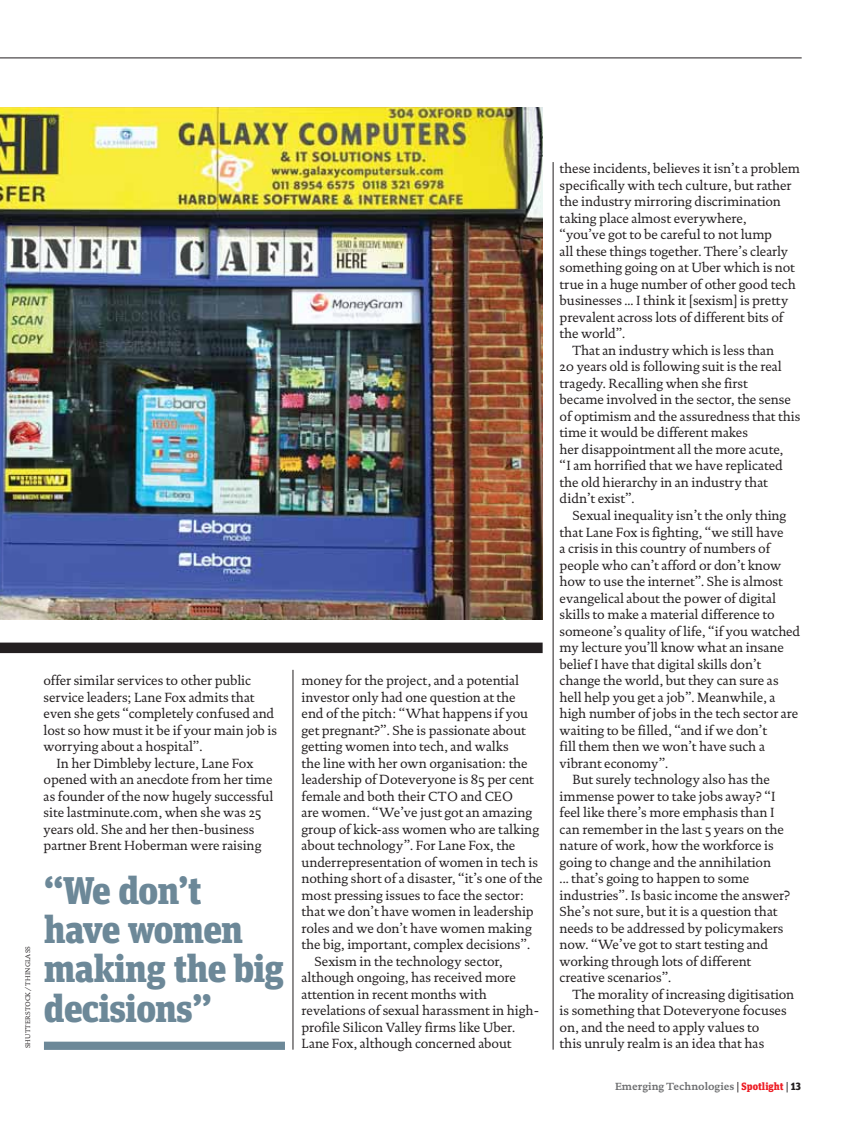
<style>
.page{position:relative;width:852px;height:1127px;background:#fff}
.page>*{position:absolute;margin:0;border:0;box-sizing:border-box;transform-origin:0 0}
.t1{font:900 38.55px/39.2px "Unit Slab Pro";letter-spacing:-.025em;color:#6c8898}
.t2{font:13.5px "DTL Documenta ST";letter-spacing:-.005em;color:#231f20}
.t3{font:700 10.5px "DTL Documenta ST";color:#6d6e70}
.t4{font:6.75px "DTL Documenta ST";letter-spacing:.01em;color:#231f20}
.s1{font-weight:400;color:#231f20}
.s2{font-family:"Unit Slab Pro";font-weight:900;color:#ed1c24}
.s3{font-family:"Unit Slab Pro";font-weight:900;color:#231f20}
</style>
<div class="page">
<hr style="left:0;top:58px;width:801px;height:1px;background:#231f20">
<div style="left:0;top:642px;width:542px;height:11px;background:#231f20"></div>
<div style="left:44px;top:1041px;width:241px;height:8px;background:#6c8898"></div>
<hr style="left:293px;top:669px;width:1px;height:380px;background:#231f20">
<hr style="left:553px;top:162px;width:1px;height:887px;background:#231f20">
<img style="left:0;top:107px;width:542px;height:512px">
<p class="t4" style="left:25px;top:1048px;width:104px;rotate:-90deg">SHUTTERSTOCK / THINGLASS</p>
<p class="t2" style="left:44px;top:674px;width:209px">offer similar services to other public</p>
<p class="t2" style="left:44px;top:691px;width:212px">service leaders; Lane Fox admits that</p>
<p class="t2" style="left:44px;top:707px;width:232px">even she gets “completely confused and</p>
<p class="t2" style="left:44px;top:724px;width:235px">lost so how must it be if your main job is</p>
<p class="t2" style="left:44px;top:740px;width:160px">worrying about a hospital”.</p>
<p class="t2" style="left:56px;top:757px;width:198px">In her Dimbleby lecture, Lane Fox</p>
<p class="t2" style="left:44px;top:773px;width:230px">opened with an anecdote from her time</p>
<p class="t2" style="left:44px;top:790px;width:231px">as founder of the now hugely successful</p>
<p class="t2" style="left:44px;top:806px;width:219px">site lastminute.com, when she was 25</p>
<p class="t2" style="left:44px;top:823px;width:212px">years old. She and her then-business</p>
<p class="t2" style="left:44px;top:839px;width:219px">partner Brent Hoberman were raising</p>
<h1 class="t1" style="left:44px;top:873px;width:242px">“We don’t have women making the big decisions”</h1>
<p class="t2" style="left:302px;top:674px;width:219px">money for the project, and a potential</p>
<p class="t2" style="left:302px;top:691px;width:215px">investor only had one question at the</p>
<p class="t2" style="left:302px;top:707px;width:228px">end of the pitch: “What happens if you</p>
<p class="t2" style="left:302px;top:724px;width:226px">get pregnant?”. She is passionate about</p>
<p class="t2" style="left:302px;top:740px;width:208px">getting women into tech, and walks</p>
<p class="t2" style="left:302px;top:757px;width:227px">the line with her own organisation: the</p>
<p class="t2" style="left:302px;top:773px;width:234px">leadership of Doteveryone is 85 per cent</p>
<p class="t2" style="left:302px;top:790px;width:213px">female and both their CTO and CEO</p>
<p class="t2" style="left:302px;top:806px;width:232px">are women. “We’ve just got an amazing</p>
<p class="t2" style="left:302px;top:823px;width:239px">group of kick-ass women who are talking</p>
<p class="t2" style="left:302px;top:839px;width:215px">about technology”. For Lane Fox, the</p>
<p class="t2" style="left:302px;top:856px;width:238px">underrepresentation of women in tech is</p>
<p class="t2" style="left:302px;top:872px;width:243px">nothing short of a disaster, “it’s one of the</p>
<p class="t2" style="left:302px;top:889px;width:224px">most pressing issues to face the sector:</p>
<p class="t2" style="left:302px;top:905px;width:234px">that we don’t have women in leadership</p>
<p class="t2" style="left:302px;top:922px;width:232px">roles and we don’t have women making</p>
<p class="t2" style="left:302px;top:938px;width:230px">the big, important, complex decisions”.</p>
<p class="t2" style="left:314px;top:955px;width:190px">Sexism in the technology sector,</p>
<p class="t2" style="left:302px;top:971px;width:216px">although ongoing, has received more</p>
<p class="t2" style="left:302px;top:988px;width:187px">attention in recent months with</p>
<p class="t2" style="left:302px;top:1004px;width:239px">revelations of sexual harassment in high-</p>
<p class="t2" style="left:302px;top:1021px;width:215px">profile Silicon Valley firms like Uber.</p>
<p class="t2" style="left:302px;top:1037px;width:211px">Lane Fox, although concerned about</p>
<p class="t2" style="left:559px;top:163px;width:242px">these incidents, believes it isn’t a problem</p>
<p class="t2" style="left:559px;top:179px;width:233px">specifically with tech culture, but rather</p>
<p class="t2" style="left:559px;top:196px;width:223px">the industry mirroring discrimination</p>
<p class="t2" style="left:559px;top:212px;width:188px">taking place almost everywhere,</p>
<p class="t2" style="left:559px;top:229px;width:214px">“you’ve got to be careful to not lump</p>
<p class="t2" style="left:559px;top:245px;width:230px">all these things together. There’s clearly</p>
<p class="t2" style="left:559px;top:262px;width:237px">something going on at Uber which is not</p>
<p class="t2" style="left:559px;top:278px;width:238px">true in a huge number of other good tech</p>
<p class="t2" style="left:559px;top:295px;width:230px">businesses ... I think it [sexism] is pretty</p>
<p class="t2" style="left:559px;top:311px;width:225px">prevalent across lots of different bits of</p>
<p class="t2" style="left:559px;top:328px;width:67px">the world”.</p>
<p class="t2" style="left:572px;top:344px;width:203px">That an industry which is less than</p>
<p class="t2" style="left:559px;top:361px;width:224px">20 years old is following suit is the real</p>
<p class="t2" style="left:559px;top:377px;width:190px">tragedy. Recalling when she first</p>
<p class="t2" style="left:559px;top:394px;width:233px">became involved in the sector, the sense</p>
<p class="t2" style="left:559px;top:410px;width:242px">of optimism and the assuredness that this</p>
<p class="t2" style="left:559px;top:427px;width:190px">time it would be different makes</p>
<p class="t2" style="left:559px;top:443px;width:225px">her disappointment all the more acute,</p>
<p class="t2" style="left:559px;top:460px;width:225px">“I am horrified that we have replicated</p>
<p class="t2" style="left:559px;top:476px;width:210px">the old hierarchy in an industry that</p>
<p class="t2" style="left:559px;top:493px;width:77px">didn’t exist”.</p>
<p class="t2" style="left:572px;top:509px;width:215px">Sexual inequality isn’t the only thing</p>
<p class="t2" style="left:559px;top:526px;width:225px">that Lane Fox is fighting, “we still have</p>
<p class="t2" style="left:559px;top:542px;width:212px">a crisis in this country of numbers of</p>
<p class="t2" style="left:559px;top:559px;width:223px">people who can’t afford or don’t know</p>
<p class="t2" style="left:559px;top:575px;width:225px">how to use the internet”. She is almost</p>
<p class="t2" style="left:559px;top:592px;width:218px">evangelical about the power of digital</p>
<p class="t2" style="left:559px;top:608px;width:217px">skills to make a material difference to</p>
<p class="t2" style="left:559px;top:625px;width:242px">someone’s quality of life, “if you watched</p>
<p class="t2" style="left:559px;top:641px;width:226px">my lecture you’ll know what an insane</p>
<p class="t2" style="left:559px;top:658px;width:203px">belief I have that digital skills don’t</p>
<p class="t2" style="left:559px;top:674px;width:220px">change the world, but they can sure as</p>
<p class="t2" style="left:559px;top:691px;width:217px">hell help you get a job”. Meanwhile, a</p>
<p class="t2" style="left:559px;top:707px;width:240px">high number of jobs in the tech sector are</p>
<p class="t2" style="left:559px;top:724px;width:209px">waiting to be filled, “and if we don’t</p>
<p class="t2" style="left:559px;top:740px;width:207px">fill them then we won’t have such a</p>
<p class="t2" style="left:559px;top:757px;width:110px">vibrant economy”.</p>
<p class="t2" style="left:572px;top:773px;width:199px">But surely technology also has the</p>
<p class="t2" style="left:559px;top:790px;width:217px">immense power to take jobs away? “I</p>
<p class="t2" style="left:559px;top:806px;width:216px">feel like there’s more emphasis than I</p>
<p class="t2" style="left:559px;top:823px;width:226px">can remember in the last 5 years on the</p>
<p class="t2" style="left:559px;top:839px;width:215px">nature of work, how the workforce is</p>
<p class="t2" style="left:559px;top:856px;width:213px">going to change and the annihilation</p>
<p class="t2" style="left:559px;top:872px;width:191px">... that’s going to happen to some</p>
<p class="t2" style="left:559px;top:889px;width:232px">industries”. Is basic income the answer?</p>
<p class="t2" style="left:559px;top:905px;width:219px">She’s not sure, but it is a question that</p>
<p class="t2" style="left:559px;top:922px;width:225px">needs to be addressed by policymakers</p>
<p class="t2" style="left:559px;top:938px;width:210px">now. “We’ve got to start testing and</p>
<p class="t2" style="left:559px;top:955px;width:193px">working through lots of different</p>
<p class="t2" style="left:559px;top:971px;width:113px">creative scenarios”.</p>
<p class="t2" style="left:572px;top:988px;width:223px">The morality of increasing digitisation</p>
<p class="t2" style="left:559px;top:1004px;width:228px">is something that Doteveryone focuses</p>
<p class="t2" style="left:559px;top:1021px;width:201px">on, and the need to apply values to</p>
<p class="t2" style="left:559px;top:1037px;width:206px">this unruly realm is an idea that has</p>
<p class="t3" style="left:615px;top:1081px;width:187px">Emerging Technologies <span class="s1">|</span> <span class="s2">Spotlight</span> <span class="s1">|</span> <span class="s3">13</span></p>
</div>
